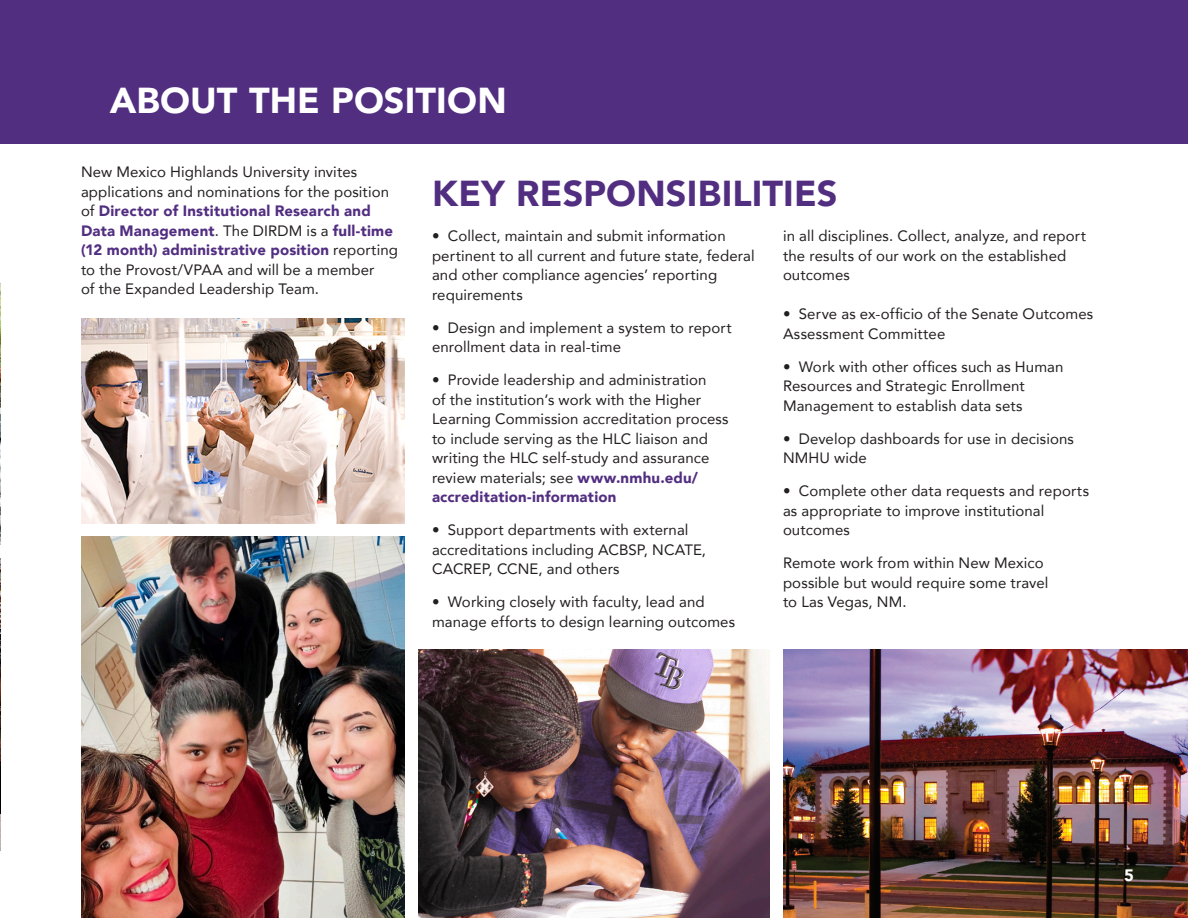
<style>
.page{position:relative;width:1188px;height:918px;background:#fff}
.page>*{position:absolute;margin:0;border:0;box-sizing:border-box;transform-origin:0 0}
.Heading{font:900 36px "Avenir";letter-spacing:.005em;color:#522e81}
.Heading-2{font:900 36px "Avenir";letter-spacing:.005em;color:#fff}
.t1{font:900 16.5px "Avenir";color:#fff}
.Text{font:15px/19.5px "Avenir";letter-spacing:.01em;color:#231f20}
.s1{font-weight:900;color:#522e81}
</style>
<div class="page">
<div style="left:0;top:0;width:1188px;height:144px;background:#522e81"></div>
<img style="left:0;top:558px;width:1px;height:292px">
<img style="left:81px;top:319px;width:324px;height:204px">
<img style="left:0;top:284px;width:1px;height:261px">
<img style="left:418px;top:649px;width:352px;height:269px">
<img style="left:81px;top:537px;width:324px;height:381px">
<img style="left:783px;top:649px;width:405px;height:269px">
<p class="Heading-2" style="left:110px;top:69px;width:399px">ABOUT THE POSITION</p>
<p class="Text" style="left:81px;top:162px;width:318px">New Mexico Highlands University invites applications and nominations for the position of <span class="s1">Director of Institutional Research and Data Management</span>. The DIRDM is a <span class="s1">full-time (12 month) administrative position</span> reporting to the Provost/VPAA and will be a member<br>of the Expanded Leadership Team.</p>
<p class="Heading" style="left:432px;top:162px;width:407px">KEY RESPONSIBILITIES</p>
<p class="Text" style="left:432px;top:226px;width:324px">• Collect, maintain and submit information pertinent to all current and future state, federal and other compliance agencies’ reporting requirements</p>
<p class="Text" style="left:432px;top:317px;width:301px">• Design and implement a system to report enrollment data in real-time</p>
<p class="Text" style="left:432px;top:370px;width:298px">• Provide leadership and administration<br>of the institution’s work with the Higher Learning Commission accreditation process to include serving as the HLC liaison and writing the HLC self-study and assurance review materials; see <span class="s1">www.nmhu.edu/ accreditation-information</span></p>
<p class="Text" style="left:432px;top:520px;width:276px">• Support departments with external accreditations including ACBSP, NCATE,<br>CACREP, CCNE, and others</p>
<p class="Text" style="left:432px;top:592px;width:305px">• Working closely with faculty, lead and manage efforts to design learning outcomes</p>
<p class="Text" style="left:783px;top:226px;width:305px">in all disciplines. Collect, analyze, and report the results of our work on the established outcomes</p>
<p class="Text" style="left:783px;top:304px;width:312px">• Serve as ex-officio of the Senate Outcomes<br>Assessment Committee</p>
<p class="Text" style="left:783px;top:356px;width:282px">• Work with other offices such as Human<br>Resources and Strategic Enrollment<br>Management to establish data sets</p>
<p class="Text" style="left:783px;top:428px;width:293px">• Develop dashboards for use in decisions<br>NMHU wide</p>
<p class="Text" style="left:783px;top:481px;width:308px">• Complete other data requests and reports as appropriate to improve institutional outcomes</p>
<p class="Text" style="left:783px;top:553px;width:267px">Remote work from within New Mexico possible but would require some travel to Las Vegas, NM.</p>
<p class="t1" style="left:1124px;top:861px;width:11px">5</p>
</div>
